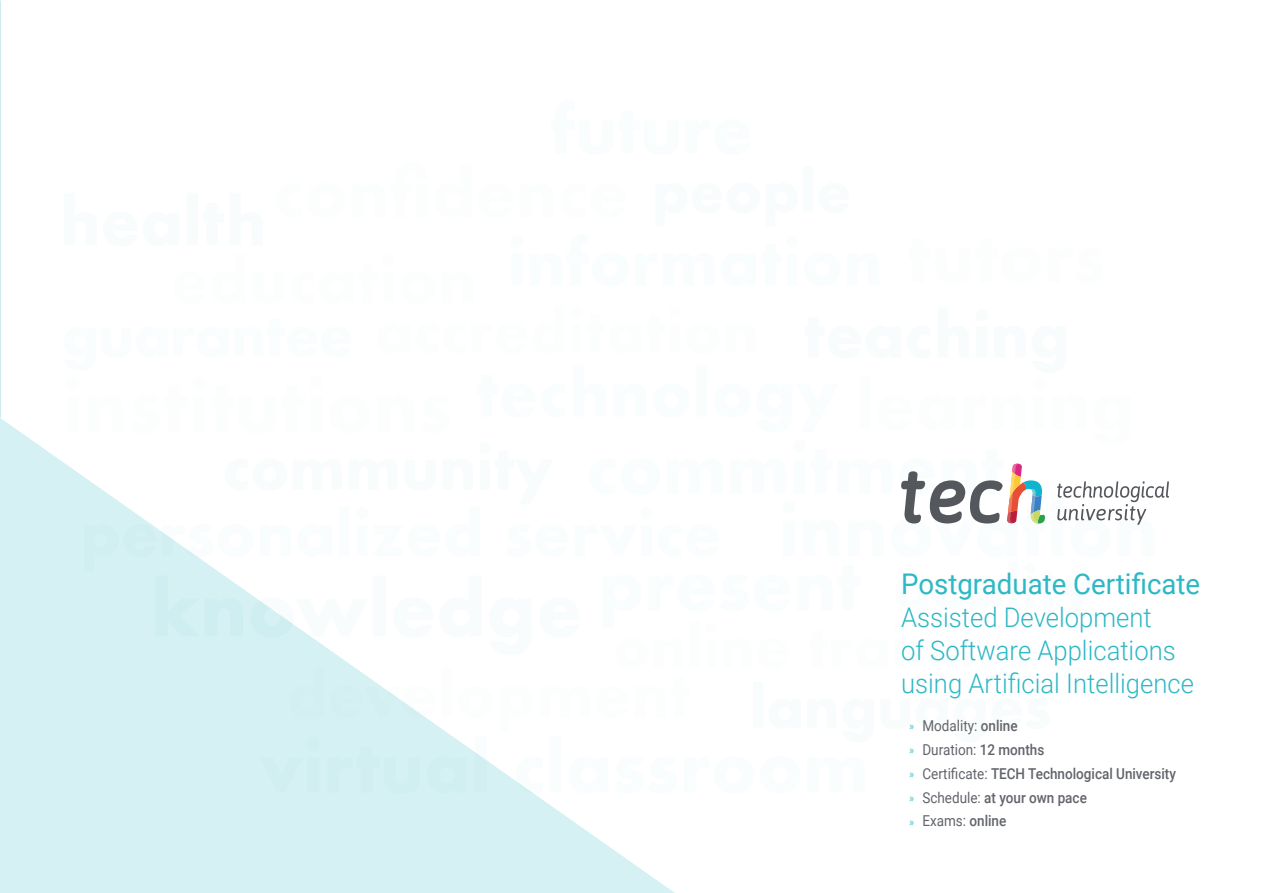
<style>
.page{position:relative;width:1263px;height:893px;background:#fff}
.page>*{position:absolute;margin:0;border:0;box-sizing:border-box;transform-origin:0 0}
.t1{font:28.5px "Roboto";color:#2db8c5}
.t2{font:300 27px/33px "Roboto";color:#2db8c5;scale:.95 1}
.t3{font:500 15px/23.7px "Roboto";color:#61646a;scale:.9 1}
.s1{font-family:"Myriad Pro";font-weight:400;font-size:12px;color:#2db8c5}
.s2{font-weight:400}
</style>
<div class="page">
<svg style="left:0;top:418px;width:675px;height:475px;fill:#d5f1f3"></svg>
<svg style="left:64px;top:418px;width:1105px;height:376px"></svg>
<h1 class="t1" style="left:901px;top:564px;width:301px">Postgraduate Certificate</h1>
<h2 class="t2" style="left:901px;top:600px;width:310px">Assisted Development<br>of Software Applications using Artificial Intelligence</h2>
<p class="t3" style="left:910px;top:713px;width:297px"><span class="s1">»</span> <span class="s2">Modality:</span> online<br><span class="s1">»</span> <span class="s2">Duration:</span> 12 months<br><span class="s1">»</span> <span class="s2">Certificate:</span> TECH Technological University <span class="s1">»</span> <span class="s2">Schedule:</span> at your own pace<br><span class="s1">»</span> <span class="s2">Exams:</span> online</p>
</div>
